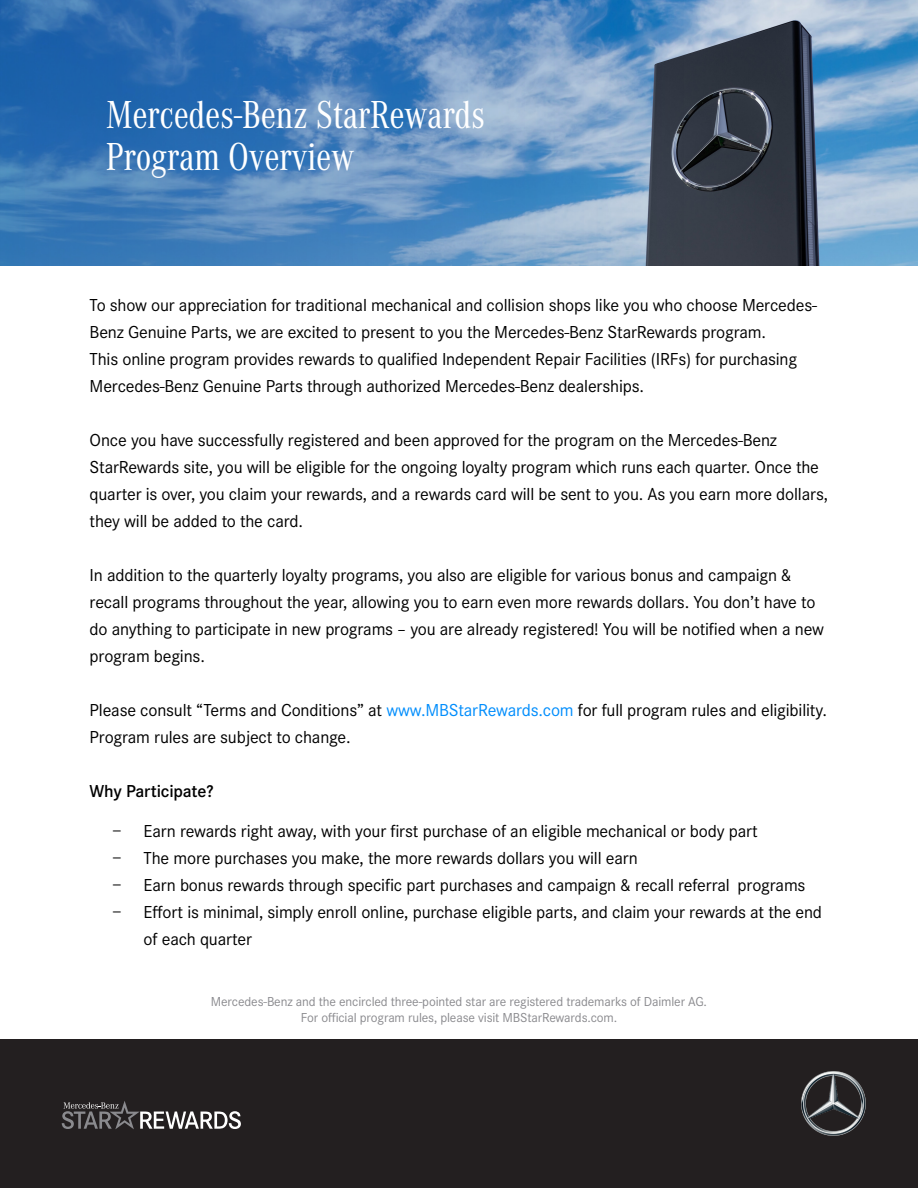
<style>
.page{position:relative;width:918px;height:1188px;background:#fff}
.page>*{position:absolute;margin:0;border:0;box-sizing:border-box;transform-origin:0 0}
.t1{font:40.5px "Daimler CAC Pro Arab";letter-spacing:-.01em;color:#fff}
.t2{font:18px/27px "Daimler CS Pro";letter-spacing:-.01em;color:#000}
.t3{font:600 18px "Daimler CS Pro";letter-spacing:-.01em;color:#000}
.t4{font:13.5px "Daimler CS Pro";letter-spacing:-.01em;color:#8a8a8e}
.s1{color:#008dfc}
</style>
<div class="page">
<div style="left:0;top:1040px;width:918px;height:148px;background:#231f20"></div>
<svg style="left:62px;top:1101px;width:179px;height:28px"></svg>
<img style="left:801px;top:1071px;width:64px;height:64px">
<img style="left:686px;top:0;width:232px;height:266px">
<svg style="left:0;top:0;width:686px;height:266px;background:#5083b8"></svg>
<p class="t1" style="left:106px;top:91px;width:381px">Mercedes-Benz StarRewards</p>
<p class="t1" style="left:106px;top:133px;width:250px">Program Overview</p>
<p class="t2" style="left:90px;top:290px;width:729px">To show our appreciation for traditional mechanical and collision shops like you who choose Mercedes-Benz Genuine Parts, we are excited to present to you the Mercedes-Benz StarRewards program.<br>This online program provides rewards to qualified Independent Repair Facilities (IRFs) for purchasing Mercedes-Benz Genuine Parts through authorized Mercedes-Benz dealerships.</p>
<p class="t2" style="left:90px;top:425px;width:740px">Once you have successfully registered and been approved for the program on the Mercedes-Benz StarRewards site, you will be eligible for the ongoing loyalty program which runs each quarter. Once the quarter is over, you claim your rewards, and a rewards card will be sent to you. As you earn more dollars, they will be added to the card.</p>
<p class="t2" style="left:90px;top:560px;width:736px">In addition to the quarterly loyalty programs, you also are eligible for various bonus and campaign &amp; recall programs throughout the year, allowing you to earn even more rewards dollars. You don’t have to do anything to participate in new programs – you are already registered! You will be notified when a new program begins.</p>
<p class="t2" style="left:90px;top:695px;width:739px">Please consult “Terms and Conditions” at <span class="s1">www.MBStarRewards.com</span> for full program rules and eligibility.<br>Program rules are subject to change.</p>
<p class="t3" style="left:90px;top:777px;width:126px">Why Participate?</p>
<p class="t2" style="left:112px;top:816px;width:647px">− Earn rewards right away, with your first purchase of an eligible mechanical or body part</p>
<p class="t2" style="left:112px;top:843px;width:527px">− The more purchases you make, the more rewards dollars you will earn</p>
<p class="t2" style="left:112px;top:870px;width:695px">− Earn bonus rewards through specific part purchases and campaign &amp; recall referral programs</p>
<p class="t2" style="left:144px;top:897px;width:680px;text-indent:-32px">− Effort is minimal, simply enroll online, purchase eligible parts, and claim your rewards at the end of each quarter</p>
<p class="t4" style="left:211px;top:992px;width:498px">Mercedes-Benz and the encircled three-pointed star are registered trademarks of Daimler AG.</p>
<p class="t4" style="left:301px;top:1008px;width:318px">For official program rules, please visit MBStarRewards.com.</p>
</div>
